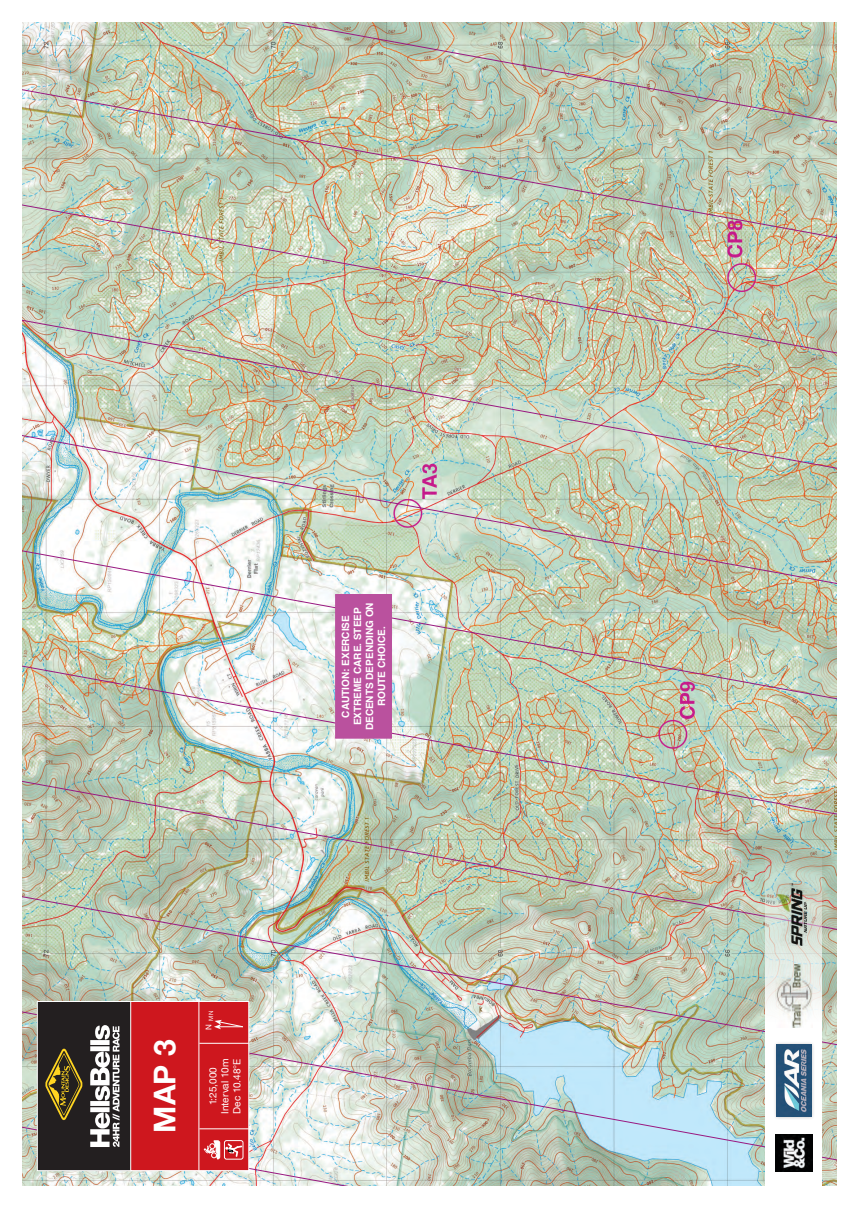
<style>
.page{position:relative;width:859px;height:1208px;background:#fff}
.page>*{position:absolute;margin:0;border:0;box-sizing:border-box;transform-origin:0 0}
.t1{font:700 30px "Helvetica Neue";color:#fff}
.t2{font:700 10px/12px "Helvetica";color:#fff;text-align:center}
.t3{font:10px "Helvetica Neue";letter-spacing:.01em;color:#fff}
.t4{font:8px "Helvetica Neue";color:#fff}
.t5{font:6px "Helvetica Neue";color:#fff}
</style>
<div class="page">
<img style="left:23px;top:1086px;width:813px;height:99px">
<img style="left:23px;top:974px;width:813px;height:112px">
<img style="left:23px;top:863px;width:813px;height:111px">
<img style="left:23px;top:751px;width:813px;height:112px">
<img style="left:23px;top:640px;width:813px;height:111px">
<img style="left:23px;top:528px;width:813px;height:112px">
<img style="left:23px;top:417px;width:813px;height:111px">
<img style="left:23px;top:305px;width:813px;height:112px">
<img style="left:23px;top:193px;width:813px;height:112px">
<img style="left:23px;top:82px;width:813px;height:111px">
<img style="left:23px;top:23px;width:813px;height:59px">
<div style="left:37px;top:1001px;width:96px;height:169px;background:#231f20"></div>
<div style="left:37px;top:1001px;width:97px;height:170px;border:1px solid #fff"></div>
<div style="left:130px;top:1001px;width:119px;height:170px;background:#ce171e;border:1px solid #fff"></div>
<hr style="left:198px;top:1001px;width:1px;height:169px;background:#fff">
<hr style="left:199px;top:1128px;width:50px;height:1px;background:#fff">
<hr style="left:199px;top:1042px;width:50px;height:1px;background:#fff">
<svg style="left:214px;top:1019px;width:29px;height:10px"></svg>
<svg style="left:45px;top:1048px;width:38px;height:72px"></svg>
<svg style="left:90px;top:1025px;width:30px;height:122px"></svg>
<div style="left:224px;top:1140px;width:19px;height:19px;border:1px solid #fff;border-radius:2px"></div>
<svg style="left:204px;top:1140px;width:38px;height:19px"></svg>
<svg style="left:765px;top:837px;width:57px;height:348px"></svg>
<img style="left:775px;top:1134px;width:37px;height:37px">
<div style="left:773px;top:1041px;width:42px;height:79px;background:#231f20;opacity:.3"></div>
<img style="left:776px;top:1045px;width:35px;height:71px">
<img style="left:776px;top:964px;width:36px;height:64px">
<svg style="left:776px;top:879px;width:35px;height:71px"></svg>
<img style="left:777px;top:884px;width:29px;height:61px">
<div style="left:336px;top:594px;width:55px;height:144px;background:#ba519e"></div>
<div style="left:335px;top:594px;width:57px;height:144px;border:1px solid #ba519e"></div>
<p class="t2" style="left:340px;top:730px;width:129px;rotate:-90deg">CAUTION: EXERCISE<br>EXTREME CARE. STEEP<br>DECENTS DEPENDING ON<br>ROUTE CHOICE.</p>
<p class="t1" style="left:141px;top:1132px;width:94px;rotate:-90deg">MAP 3</p>
<p class="t5" style="left:207px;top:1020px;width:11px;rotate:-90deg">MN</p>
<p class="t4" style="left:203px;top:1030px;width:7px;rotate:-90deg">N</p>
<p class="t3" style="left:206px;top:1105px;width:40px;rotate:-90deg">1:25,000</p>
<p class="t3" style="left:218px;top:1114px;width:57px;rotate:-90deg">Interval 10m</p>
<p class="t3" style="left:230px;top:1114px;width:57px;rotate:-90deg">Dec 10.48°E</p>
</div>
